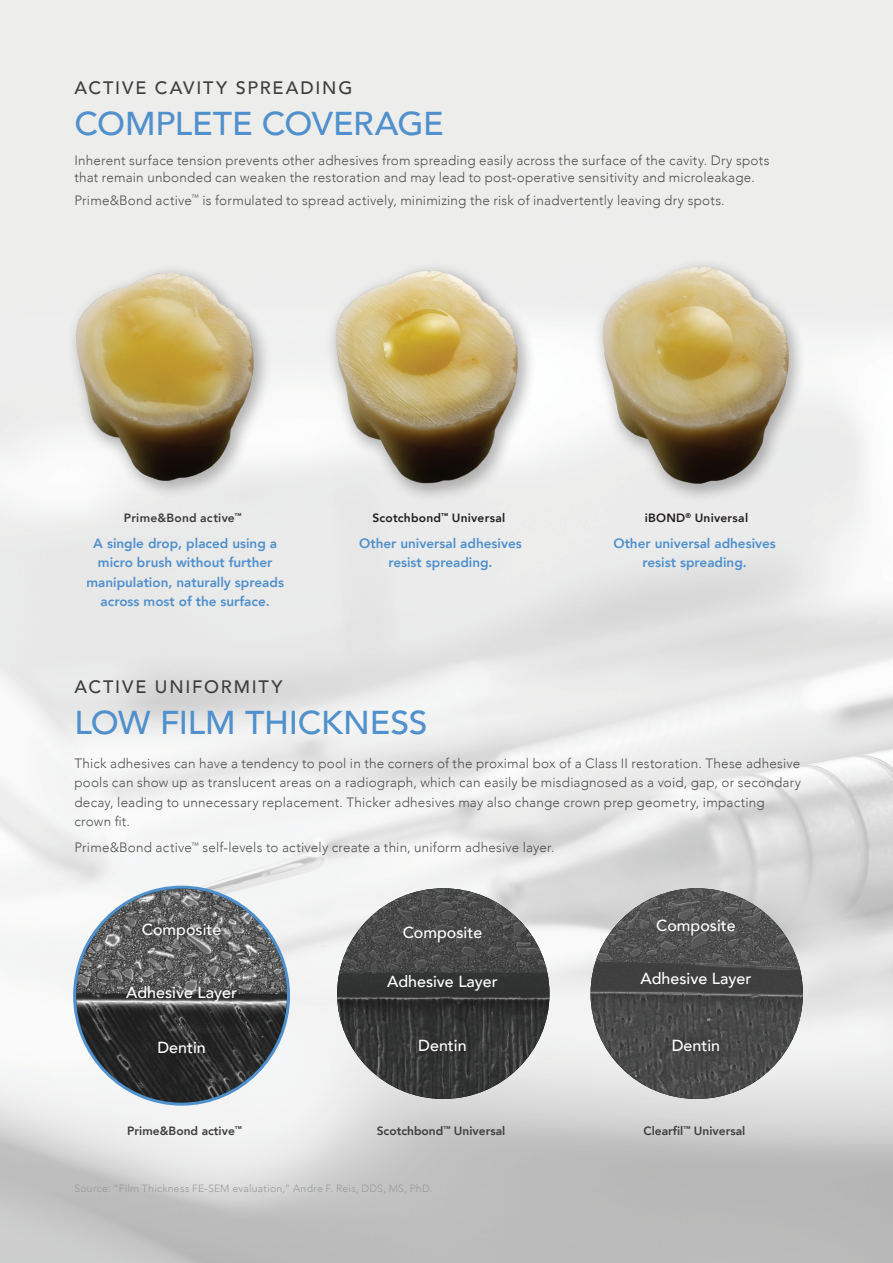
<style>
.page{position:relative;width:893px;height:1263px;background:#fff}
.page>*{position:absolute;margin:0;border:0;box-sizing:border-box;transform-origin:0 0}
.t1{font:500 33px "Avenir";letter-spacing:-.01em;color:#5090cc}
.t2{font:500 18px "Avenir";letter-spacing:.1em;color:#3e3e3f}
.t3{font:500 16.05px "Avenir";color:#fff}
.t4{font:300 13.5px/19.5px "Avenir";letter-spacing:.015em;color:#3e3e3f}
.t5{font:800 13.5px/19.5px "Avenir";color:#5090cc;text-align:center}
.t6{font:800 12px "Avenir";color:#3e3e3f}
.t7{font:800 12px "Avenir";letter-spacing:.02em;color:#231f20}
.t8{font:800 12px "Avenir";letter-spacing:.02em;color:#3e3e3f}
.t9{font:300 10.5px "Avenir";letter-spacing:.02em;color:#939598}
</style>
<div class="page">
<img style="left:0;top:0;width:893px;height:1263px">
<img style="left:76px;top:889px;width:211px;height:214px">
<div style="left:134px;top:915px;width:94px;height:32px;background:#231f20;opacity:.75"></div>
<svg style="left:147px;top:1030px;width:69px;height:33px;background:#292929"></svg>
<img style="left:337px;top:888px;width:212px;height:211px">
<svg style="left:408px;top:1028px;width:68px;height:34px;background:#343435"></svg>
<img style="left:591px;top:888px;width:212px;height:211px">
<svg style="left:662px;top:1028px;width:68px;height:34px;background:#464647"></svg>
<img style="left:292px;top:254px;width:278px;height:248px">
<img style="left:578px;top:254px;width:234px;height:246px">
<img style="left:58px;top:254px;width:246px;height:246px">
<p class="t2" style="left:74px;top:72px;width:279px">ACTIVE CAVITY SPREADING</p>
<p class="t1" style="left:74px;top:95px;width:371px">COMPLETE COVERAGE</p>
<p class="t4" style="left:74px;top:152px;width:696px;line-height:16.5px">Inherent surface tension prevents other adhesives from spreading easily across the surface of the cavity. Dry spots that remain unbonded can weaken the restoration and may lead to post-operative sensitivity and microleakage.</p>
<p class="t4" style="left:74px;top:191px;width:652px">Prime&amp;Bond active<sup>™</sup> is formulated to spread actively, minimizing the risk of inadvertently leaving dry spots.</p>
<p class="t8" style="left:124px;top:509px;width:119px">Prime&amp;Bond active<sup>™</sup></p>
<p class="t5" style="left:86px;top:533px;width:199px">A single drop, placed using a micro brush without further manipulation, naturally spreads across most of the surface.</p>
<p class="t7" style="left:372px;top:509px;width:134px">Scotchbond<sup>™</sup> Universal</p>
<p class="t7" style="left:645px;top:509px;width:105px">iBOND<sup>®</sup> Universal</p>
<p class="t5" style="left:359px;top:533px;width:164px">Other universal adhesives resist spreading.</p>
<p class="t5" style="left:613px;top:533px;width:164px">Other universal adhesives resist spreading.</p>
<p class="t2" style="left:74px;top:671px;width:210px">ACTIVE UNIFORMITY</p>
<p class="t1" style="left:74px;top:694px;width:355px">LOW FILM THICKNESS</p>
<p class="t4" style="left:74px;top:753px;width:728px">Thick adhesives can have a tendency to pool in the corners of the proximal box of a Class II restoration. These adhesive pools can show up as translucent areas on a radiograph, which can easily be misdiagnosed as a void, gap, or secondary decay, leading to unnecessary replacement. Thicker adhesives may also change crown prep geometry, impacting crown fit.</p>
<p class="t4" style="left:74px;top:838px;width:482px">Prime&amp;Bond active<sup>™</sup> self-levels to actively create a thin, uniform adhesive layer.</p>
<p class="t3" style="left:142px;top:915px;width:81px">Composite</p>
<p class="t3" style="left:126px;top:979px;width:112px">Adhesive Layer</p>
<p class="t3" style="left:157px;top:1033px;width:50px">Dentin</p>
<p class="t6" style="left:127px;top:1121px;width:116px">Prime&amp;Bond active<sup>™</sup></p>
<p class="t3" style="left:403px;top:918px;width:81px">Composite</p>
<p class="t3" style="left:387px;top:967px;width:112px">Adhesive Layer</p>
<p class="t3" style="left:418px;top:1031px;width:50px">Dentin</p>
<p class="t6" style="left:377px;top:1121px;width:130px">Scotchbond<sup>™</sup> Universal</p>
<p class="t9" style="left:74px;top:1182px;width:359px">Source: “Film Thickness FE-SEM evaluation,” Andre F. Reis, DDS, MS, PhD.</p>
<p class="t3" style="left:656px;top:912px;width:81px">Composite</p>
<p class="t3" style="left:641px;top:964px;width:112px">Adhesive Layer</p>
<p class="t3" style="left:672px;top:1031px;width:50px">Dentin</p>
<p class="t6" style="left:644px;top:1121px;width:103px">Clearfil<sup>™</sup> Universal</p>
</div>
